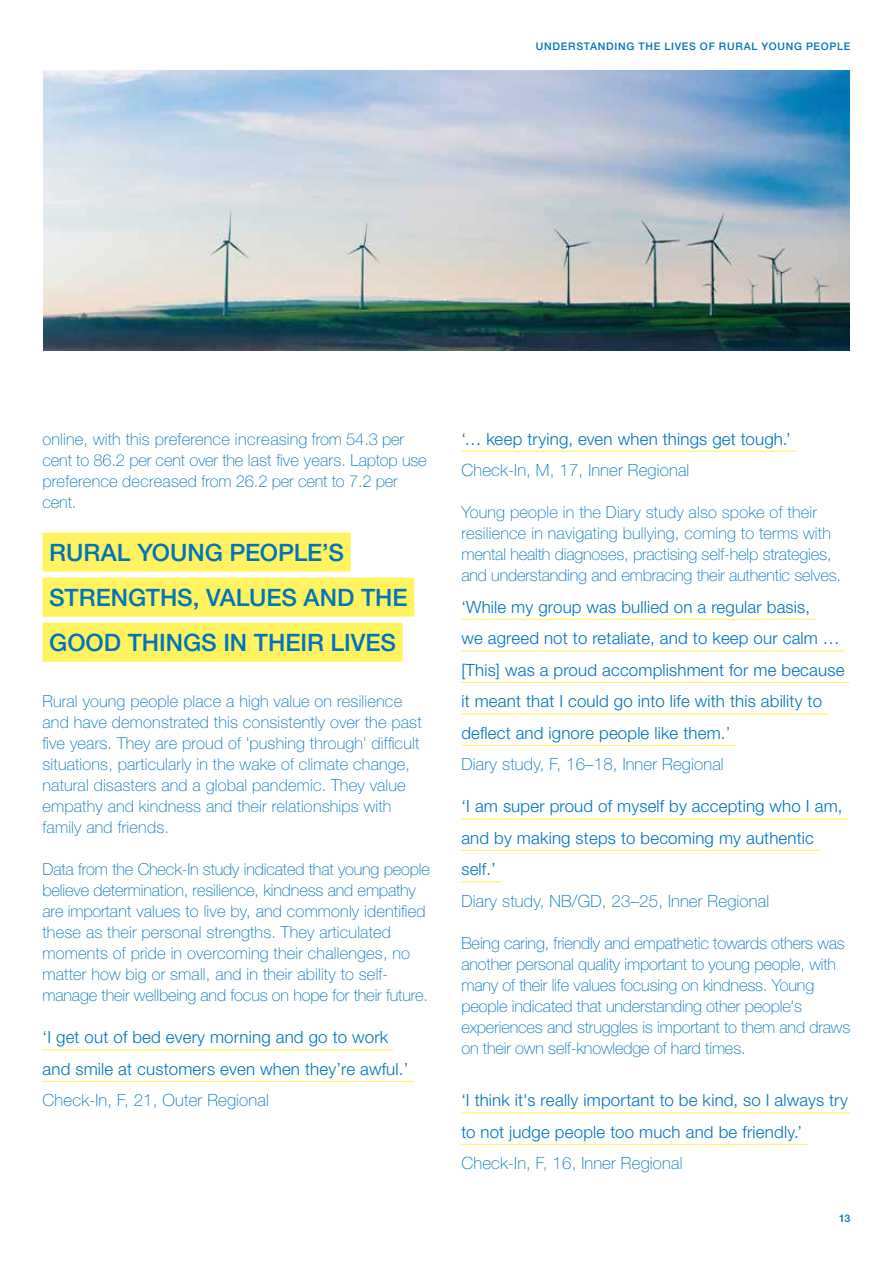
<style>
.page{position:relative;width:893px;height:1263px;background:#fff}
.page>*{position:absolute;margin:0;border:0;box-sizing:border-box;transform-origin:0 0}
.t1{font:500 24px/45px "Helvetica Neue LT Std";letter-spacing:-.005em;color:#0073bc}
.t2{font:300 16.8px/31.5px "Helvetica Neue LT Std";letter-spacing:.01em;color:#0073bc}
.t3{font:100 16.8px "Helvetica Neue LT Std";letter-spacing:.01em;color:#0073bc}
.t4{font:100 16.5px/21px "Helvetica Neue LT Std";letter-spacing:.01em;color:#0073bc}
.t5{font:100 16.5px/21px "Helvetica Neue LT Std";letter-spacing:-.01em;color:#0073bc}
.t6{font:500 10.5px "Helvetica Neue LT Std";letter-spacing:.07em;color:#0073bc}
</style>
<div class="page">
<div style="left:43px;top:533px;width:308px;height:39px;background:#fff45f"></div>
<div style="left:43px;top:578px;width:371px;height:39px;background:#fff45f"></div>
<div style="left:43px;top:623px;width:360px;height:39px;background:#fff45f"></div>
<hr style="left:43px;top:1049px;width:350px;height:1px;background:#fff45f">
<hr style="left:43px;top:1081px;width:370px;height:1px;background:#fff45f">
<hr style="left:461px;top:451px;width:335px;height:1px;background:#fff45f">
<hr style="left:461px;top:619px;width:354px;height:1px;background:#fff45f">
<hr style="left:461px;top:650px;width:384px;height:1px;background:#fff45f">
<hr style="left:461px;top:682px;width:388px;height:1px;background:#fff45f">
<hr style="left:461px;top:713px;width:366px;height:1px;background:#fff45f">
<hr style="left:461px;top:745px;width:274px;height:1px;background:#fff45f">
<hr style="left:461px;top:818px;width:387px;height:1px;background:#fff45f">
<hr style="left:461px;top:850px;width:358px;height:1px;background:#fff45f">
<hr style="left:461px;top:881px;width:40px;height:1px;background:#fff45f">
<hr style="left:461px;top:1112px;width:389px;height:1px;background:#fff45f">
<hr style="left:461px;top:1144px;width:346px;height:1px;background:#fff45f">
<img style="left:43px;top:70px;width:807px;height:280px">
<p class="t6" style="left:536px;top:40px;width:316px">UNDERSTANDING THE LIVES OF RURAL YOUNG PEOPLE</p>
<p class="t4" style="left:43px;top:428px;width:386px">online, with this preference increasing from 54.3 per cent to 86.2 per cent over the last five years. Laptop use preference decreased from 26.2 per cent to 7.2 per cent.</p>
<h1 class="t1" style="left:49px;top:530px;width:360px">RURAL YOUNG PEOPLE’S<br>STRENGTHS, VALUES AND THE<br>GOOD THINGS IN THEIR LIVES</h1>
<p class="t4" style="left:43px;top:691px;width:381px">Rural young people place a high value on resilience and have demonstrated this consistently over the past five years. They are proud of 'pushing through' difficult situations, particularly in the wake of climate change, natural disasters and a global pandemic. They value empathy and kindness and their relationships with family and friends.</p>
<p class="t4" style="left:43px;top:859px;width:389px">Data from the Check-In study indicated that young people believe determination, resilience, kindness and empathy are important values to live by, and commonly identified these as their personal strengths. They articulated moments of pride in overcoming their challenges, no matter how big or small, and in their ability to self&shy;manage their wellbeing and focus on hope for their future.</p>
<p class="t2" style="left:43px;top:1021px;width:367px">‘I get out of bed every morning and go to work and smile at customers even when they’re awful.’</p>
<p class="t3" style="left:43px;top:1091px;width:228px">Check-In, F, 21, Outer Regional</p>
<p class="t2" style="left:461px;top:422px;width:331px">‘… keep trying, even when things get tough.’</p>
<p class="t3" style="left:461px;top:461px;width:230px">Check-In, M, 17, Inner Regional</p>
<p class="t5" style="left:461px;top:502px;width:381px">Young people in the Diary study also spoke of their resilience in navigating bullying, coming to terms with mental health diagnoses, practising self-help strategies, and understanding and embracing their authentic selves.</p>
<p class="t2" style="left:461px;top:590px;width:385px">‘While my group was bullied on a regular basis,<br>we agreed not to retaliate, and to keep our calm … [This] was a proud accomplishment for me because it meant that I could go into life with this ability to deflect and ignore people like them.’</p>
<p class="t3" style="left:461px;top:755px;width:264px">Diary study, F, 16–18, Inner Regional</p>
<p class="t2" style="left:461px;top:790px;width:383px">‘I am super proud of myself by accepting who I am, and by making steps to becoming my authentic self.’</p>
<p class="t3" style="left:461px;top:891px;width:309px">Diary study, NB/GD, 23–25, Inner Regional</p>
<p class="t5" style="left:461px;top:932px;width:390px">Being caring, friendly and empathetic towards others was another personal quality important to young people, with many of their life values focusing on kindness. Young people indicated that understanding other people's experiences and struggles is important to them and draws on their own self-knowledge of hard times.</p>
<p class="t2" style="left:461px;top:1084px;width:388px">‘I think it's really important to be kind, so I always try to not judge people too much and be friendly.’</p>
<p class="t3" style="left:461px;top:1154px;width:223px">Check-In, F, 16, Inner Regional</p>
<p class="t6" style="left:839px;top:1212px;width:13px">13</p>
</div>
